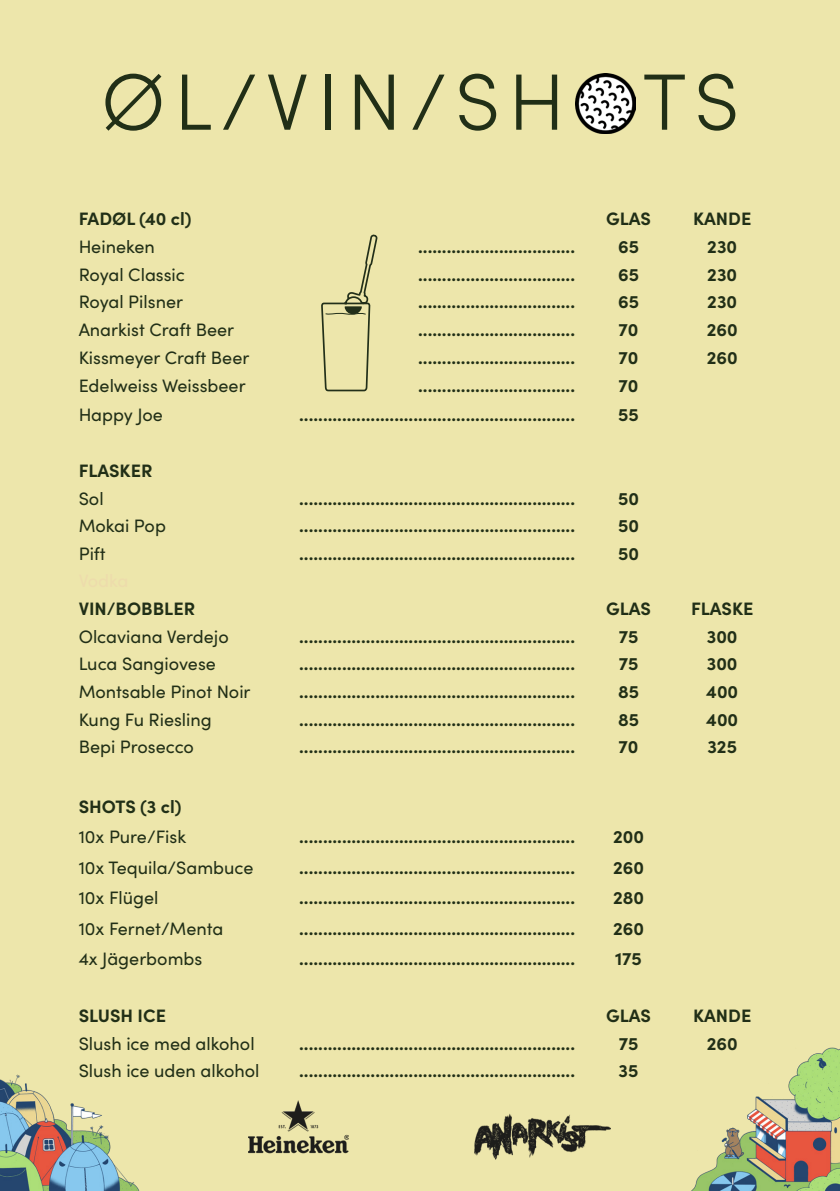
<style>
.page{position:relative;width:840px;height:1191px;background:#fff}
.page>*{position:absolute;margin:0;border:0;box-sizing:border-box;transform-origin:0 0}
.t1{font:300 80px "Sofia Pro";letter-spacing:.1em;color:#212f17}
.t2{font:700 18px "Sofia Pro";color:#212f17}
.t3{font:18px "Sofia Pro";color:#212f17}
</style>
<div class="page">
<div style="left:0;top:0;width:839px;height:1191px;background:#ede6ab"></div>
<img style="left:691px;top:1047px;width:148px;height:144px">
<img style="left:0;top:1070px;width:140px;height:121px">
<svg style="left:321px;top:234px;width:56px;height:158px"></svg>
<img style="left:575px;top:73px;width:60px;height:60px">
<img style="left:474px;top:1113px;width:136px;height:47px">
<img style="left:248px;top:1100px;width:100px;height:54px">
<h1 class="t1" style="left:101px;top:44px;width:639px">ØL/VIN/SHOTS</h1>
<p class="t2" style="left:79px;top:205px;width:114px">FADØL (40 cl)</p>
<p class="t2" style="left:605px;top:205px;width:46px">GLAS</p>
<p class="t2" style="left:692px;top:205px;width:60px">KANDE</p>
<p class="t3" style="left:79px;top:233px;width:78px">Heineken</p>
<p class="t2" style="left:418px;top:233px;width:158px">.................................</p>
<p class="t2" style="left:617px;top:233px;width:22px">65</p>
<p class="t2" style="left:707px;top:233px;width:31px">230</p>
<p class="t3" style="left:79px;top:261px;width:108px">Royal Classic</p>
<p class="t2" style="left:418px;top:260px;width:158px">.................................</p>
<p class="t2" style="left:617px;top:260px;width:22px">65</p>
<p class="t2" style="left:707px;top:260px;width:31px">230</p>
<p class="t3" style="left:79px;top:289px;width:106px">Royal Pilsner</p>
<p class="t2" style="left:418px;top:288px;width:158px">.................................</p>
<p class="t2" style="left:617px;top:288px;width:22px">65</p>
<p class="t2" style="left:707px;top:288px;width:31px">230</p>
<p class="t3" style="left:79px;top:317px;width:157px">Anarkist Craft Beer</p>
<p class="t2" style="left:418px;top:316px;width:158px">.................................</p>
<p class="t2" style="left:618px;top:316px;width:21px">70</p>
<p class="t2" style="left:706px;top:316px;width:32px">260</p>
<p class="t3" style="left:79px;top:345px;width:172px">Kissmeyer Craft Beer</p>
<p class="t2" style="left:418px;top:344px;width:158px">.................................</p>
<p class="t2" style="left:618px;top:344px;width:21px">70</p>
<p class="t2" style="left:706px;top:344px;width:32px">260</p>
<p class="t3" style="left:79px;top:373px;width:168px">Edelweiss Weissbeer</p>
<p class="t2" style="left:418px;top:372px;width:158px">.................................</p>
<p class="t2" style="left:618px;top:372px;width:21px">70</p>
<p class="t3" style="left:79px;top:401px;width:86px">Happy Joe</p>
<p class="t2" style="left:299px;top:400px;width:277px">..........................................................</p>
<p class="t2" style="left:618px;top:400px;width:22px">55</p>
<p class="t2" style="left:79px;top:456px;width:75px">FLASKER</p>
<p class="t3" style="left:79px;top:485px;width:26px">Sol</p>
<p class="t2" style="left:299px;top:484px;width:277px">..........................................................</p>
<p class="t2" style="left:617px;top:484px;width:22px">50</p>
<p class="t3" style="left:79px;top:513px;width:89px">Mokai Pop</p>
<p class="t2" style="left:299px;top:512px;width:277px">..........................................................</p>
<p class="t2" style="left:617px;top:512px;width:22px">50</p>
<p class="t3" style="left:79px;top:540px;width:28px">Pift</p>
<p class="t2" style="left:299px;top:539px;width:277px">..........................................................</p>
<p class="t2" style="left:617px;top:539px;width:22px">50</p>
<p class="t2" style="left:79px;top:595px;width:118px">VIN/BOBBLER</p>
<p class="t2" style="left:605px;top:595px;width:46px">GLAS</p>
<p class="t2" style="left:690px;top:595px;width:64px">FLASKE</p>
<p class="t3" style="left:79px;top:623px;width:151px">Olcaviana Verdejo</p>
<p class="t2" style="left:299px;top:622px;width:277px">..........................................................</p>
<p class="t2" style="left:618px;top:622px;width:21px">75</p>
<p class="t2" style="left:706px;top:622px;width:32px">300</p>
<p class="t3" style="left:79px;top:651px;width:139px">Luca Sangiovese</p>
<p class="t2" style="left:299px;top:650px;width:277px">..........................................................</p>
<p class="t2" style="left:618px;top:650px;width:21px">75</p>
<p class="t2" style="left:706px;top:650px;width:32px">300</p>
<p class="t3" style="left:79px;top:678px;width:173px">Montsable Pinot Noir</p>
<p class="t2" style="left:299px;top:677px;width:277px">..........................................................</p>
<p class="t2" style="left:617px;top:677px;width:23px">85</p>
<p class="t2" style="left:705px;top:677px;width:33px">400</p>
<p class="t3" style="left:79px;top:706px;width:135px">Kung Fu Riesling</p>
<p class="t2" style="left:299px;top:705px;width:277px">..........................................................</p>
<p class="t2" style="left:617px;top:705px;width:23px">85</p>
<p class="t2" style="left:705px;top:705px;width:33px">400</p>
<p class="t3" style="left:79px;top:733px;width:117px">Bepi Prosecco</p>
<p class="t2" style="left:299px;top:733px;width:277px">..........................................................</p>
<p class="t2" style="left:618px;top:733px;width:21px">70</p>
<p class="t2" style="left:707px;top:733px;width:31px">325</p>
<p class="t2" style="left:79px;top:792px;width:104px">SHOTS (3 cl)</p>
<p class="t3" style="left:79px;top:823px;width:109px">10x Pure/Fisk</p>
<p class="t2" style="left:299px;top:823px;width:277px">..........................................................</p>
<p class="t2" style="left:612px;top:823px;width:32px">200</p>
<p class="t3" style="left:79px;top:854px;width:176px">10x Tequila/Sambuce</p>
<p class="t2" style="left:299px;top:853px;width:277px">..........................................................</p>
<p class="t2" style="left:612px;top:853px;width:32px">260</p>
<p class="t3" style="left:79px;top:884px;width:81px">10x Flügel</p>
<p class="t2" style="left:299px;top:884px;width:277px">..........................................................</p>
<p class="t2" style="left:612px;top:884px;width:32px">280</p>
<p class="t3" style="left:79px;top:915px;width:146px">10x Fernet/Menta</p>
<p class="t2" style="left:299px;top:914px;width:277px">..........................................................</p>
<p class="t2" style="left:612px;top:914px;width:32px">260</p>
<p class="t3" style="left:79px;top:945px;width:125px">4x Jägerbombs</p>
<p class="t2" style="left:299px;top:945px;width:277px">..........................................................</p>
<p class="t2" style="left:615px;top:945px;width:28px">175</p>
<p class="t2" style="left:79px;top:1001px;width:89px">SLUSH ICE</p>
<p class="t2" style="left:605px;top:1001px;width:46px">GLAS</p>
<p class="t2" style="left:692px;top:1001px;width:60px">KANDE</p>
<p class="t3" style="left:79px;top:1030px;width:177px">Slush ice med alkohol</p>
<p class="t2" style="left:299px;top:1029px;width:277px">..........................................................</p>
<p class="t2" style="left:618px;top:1029px;width:21px">75</p>
<p class="t2" style="left:706px;top:1029px;width:32px">260</p>
<p class="t3" style="left:79px;top:1057px;width:182px">Slush ice uden alkohol</p>
<p class="t2" style="left:299px;top:1057px;width:277px">..........................................................</p>
<p class="t2" style="left:618px;top:1057px;width:21px">35</p>
</div>
